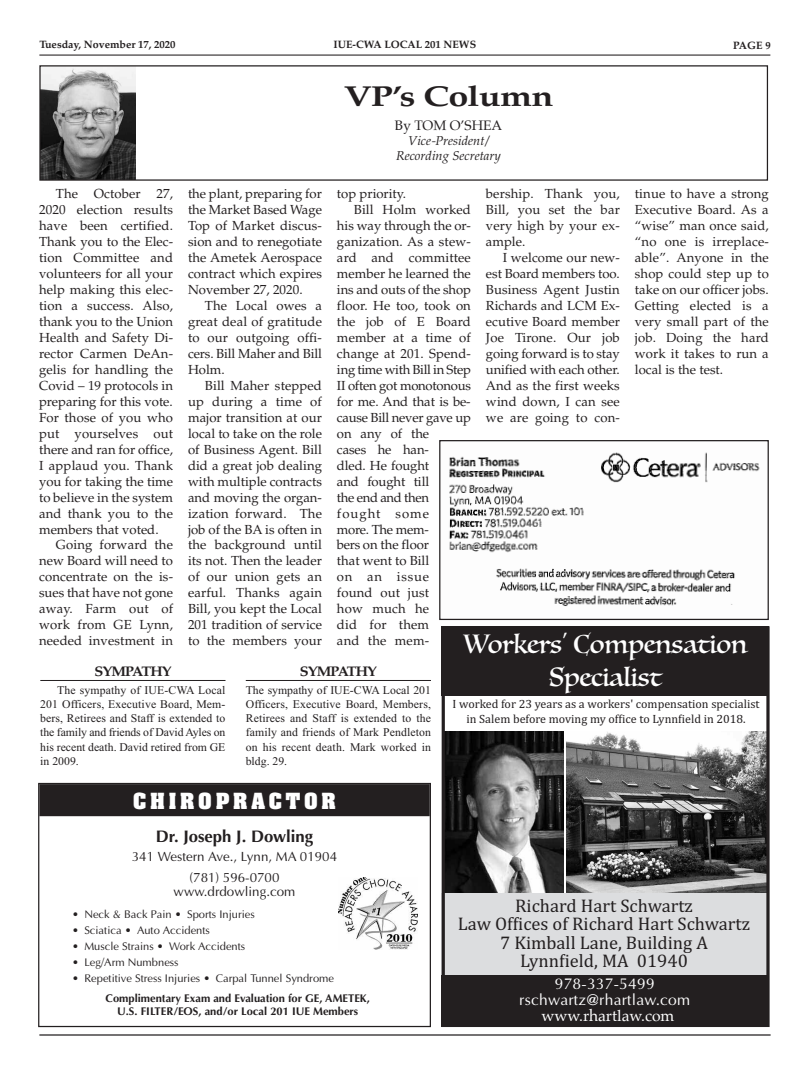
<style>
.page{position:relative;width:810px;height:1080px;background:#fff}
.page>*{position:absolute;margin:0;border:0;box-sizing:border-box;transform-origin:0 0}
.t1{font:700 28.75px "Palatino";letter-spacing:-.02em;color:#231f20;scale:1.25 1}
.t2{font:25.62px/32.8px "Luminari";color:#fff;text-align:center}
.t3{font:700 19px "Aachen";letter-spacing:.2em;color:#fff}
.t4{font:18.5px/18.5px "Cambria";color:#231f20;text-align:center}
.t5{font:700 16.75px "Optima";color:#231f20}
.t6{font:15.62px/16.2px "Optima";letter-spacing:.015em;color:#fff;text-align:center}
.t7{font:15.62px "Palatino";color:#fff}
.t8{font:700 13.88px "Palatino";letter-spacing:-.055em;color:#231f20;scale:1.05 1}
.t9{font:13.75px "Palatino";color:#231f20}
.t10{font:13.38px/20.9px "Optima";color:#231f20;text-align:center}
.t11{font:13.12px/16px "Palatino";letter-spacing:.005em;color:#231f20;text-align:justify}
.t12{font:13.12px "Palatino";letter-spacing:-.02em;color:#231f20}
.t13{font:13.12px "Palatino";letter-spacing:-.025em;color:#231f20}
.t14{font:13.12px "Palatino";letter-spacing:.075em;color:#231f20}
.t15{font:13.12px "Palatino";letter-spacing:.06em;color:#231f20}
.t16{font:italic 12.88px/15px "Palatino";color:#231f20;text-align:center}
.t17{font:12.12px/14.5px "Cambria";color:#231f20;text-align:center}
.t18{font:11.75px/14.1px "Times New Roman";color:#231f20;text-align:justify}
.t19{font:11.12px "Optima";color:#231f20}
.t20{font:700 11.12px/13.4px "Optima";color:#231f20;text-align:center}
.t21{font:700 10.75px "Palatino";color:#231f20}
</style>
<div class="page">
<hr style="left:39px;top:1034px;width:732px;height:2px;background:#231f20">
<hr style="left:39px;top:55px;width:731px;height:1px;background:#231f20">
<img style="left:41px;top:67px;width:94px;height:112px">
<div style="left:39px;top:65px;width:729px;height:116px;border:1px solid #231f20"></div>
<div style="left:38px;top:783px;width:393px;height:244px;border:1px solid #231f20"></div>
<div style="left:39px;top:784px;width:391px;height:32px;background:#231f20"></div>
<img style="left:338px;top:877px;width:80px;height:72px">
<img style="left:566px;top:732px;width:200px;height:161px">
<img style="left:446px;top:731px;width:117px;height:162px">
<div style="left:441px;top:893px;width:326px;height:82px;background:#dcdddf"></div>
<div style="left:442px;top:975px;width:326px;height:52px;background:#231f20"></div>
<div style="left:442px;top:626px;width:327px;height:70px;background:#231f20"></div>
<div style="left:442px;top:626px;width:328px;height:401px;border:3px solid #231f20"></div>
<img style="left:449px;top:452px;width:311px;height:155px">
<div style="left:439px;top:440px;width:330px;height:180px;border:1px solid #231f20"></div>
<hr style="left:246px;top:680px;width:185px;height:1px;background:#231f20">
<hr style="left:40px;top:680px;width:186px;height:1px;background:#231f20">
<p class="t21" style="left:39px;top:39px;width:138px">Tuesday, November 17, 2020</p>
<p class="t21" style="left:334px;top:39px;width:144px">IUE-CWA LOCAL 201 NEWS</p>
<p class="t21" style="left:733px;top:41px;width:39px">PAGE 9</p>
<h1 class="t1" style="left:344px;top:83px;width:169px">VP’s Column</h1>
<p class="t9" style="left:395px;top:119px;width:109px">By TOM O’SHEA</p>
<p class="t16" style="left:396px;top:134px;width:106px">Vice-President/<br>Recording Secretary</p>
<p class="t11" style="left:188px;top:188px;width:135px">the plant, preparing for the Market Based Wage Top of Market discus&shy;sion and to renegotiate the Ametek Aerospace contract which expires November 27, 2020.</p>
<p class="t11" style="left:188px;top:299px;width:135px;text-indent:17px">The Local owes a great deal of gratitude to our outgoing offi&shy;cers. Bill Maher and Bill Holm.</p>
<p class="t11" style="left:188px;top:379px;width:135px;text-indent:17px">Bill Maher stepped up during a time of major transition at our local to take on the role of Business Agent. Bill did a great job dealing with multiple contracts and moving the organ&shy;ization forward. The job of the BA is often in the background until its not. Then the leader of our union gets an earful. Thanks again Bill, you kept the Local 201 tradition of service to the members your</p>
<p class="t11" style="left:39px;top:188px;width:135px;text-indent:17px">The October 27, 2020 election results have been certified.<br>Thank you to the Elec&shy;tion Committee and volunteers for all your help making this elec&shy;tion a success. Also, thank you to the Union Health and Safety Di&shy;rector Carmen DeAn&shy;gelis for handling the Covid – 19 protocols in preparing for this vote.<br>For those of you who put yourselves out there and ran for office, I applaud you. Thank you for taking the time to believe in the system and thank you to the members that voted.</p>
<p class="t11" style="left:39px;top:539px;width:135px;text-indent:17px">Going forward the new Board will need to concentrate on the is&shy;sues that have not gone away. Farm out of work from GE Lynn, needed investment in</p>
<p class="t11" style="left:486px;top:188px;width:135px">bership. Thank you, Bill, you set the bar very high by your ex&shy;ample.</p>
<p class="t11" style="left:486px;top:251px;width:135px;text-indent:17px">I welcome our new&shy;est Board members too.<br>Business Agent Justin Richards and LCM Ex&shy;ecutive Board member Joe Tirone. Our job going forward is to stay unified with each other.<br>And as the first weeks wind down, I can see we are going to con-</p>
<p class="t11" style="left:635px;top:188px;width:135px">tinue to have a strong Executive Board. As a “wise” man once said, “no one is irreplace&shy;able”. Anyone in the shop could step up to take on our officer jobs.<br>Getting elected is a very small part of the job. Doing the hard work it takes to run a local is the test.</p>
<p class="t11" style="left:337px;top:188px;width:71px">top priority.</p>
<p class="t11" style="left:354px;top:203px;width:119px">Bill Holm worked</p>
<p class="t11" style="left:337px;top:219px;width:135px">his way through the or-</p>
<p class="t11" style="left:337px;top:235px;width:135px">ganization. As a stew-</p>
<p class="t11" style="left:337px;top:251px;width:135px">ard and committee</p>
<p class="t11" style="left:337px;top:267px;width:135px">member he learned the</p>
<p class="t11" style="left:337px;top:283px;width:135px">ins and outs of the shop</p>
<p class="t11" style="left:337px;top:299px;width:135px">floor. He too, took on</p>
<p class="t11" style="left:337px;top:315px;width:135px">the job of E Board</p>
<p class="t11" style="left:337px;top:331px;width:135px">member at a time of</p>
<p class="t11" style="left:337px;top:347px;width:135px">change at 201. Spend-</p>
<p class="t13" style="left:337px;top:364px;width:135px">ing time with Bill in Step</p>
<p class="t12" style="left:337px;top:380px;width:135px">II often got monotonous</p>
<p class="t11" style="left:337px;top:395px;width:135px">for me. And that is be-</p>
<p class="t12" style="left:337px;top:412px;width:135px">cause Bill never gave up</p>
<p class="t11" style="left:337px;top:427px;width:94px">on any of the</p>
<p class="t11" style="left:337px;top:443px;width:93px">cases he han-</p>
<p class="t11" style="left:337px;top:459px;width:94px">dled. He fought</p>
<p class="t11" style="left:337px;top:475px;width:94px">and fought till</p>
<p class="t13" style="left:337px;top:492px;width:94px">the end and then</p>
<p class="t14" style="left:337px;top:508px;width:94px">fought some</p>
<p class="t12" style="left:337px;top:524px;width:93px">more. The mem-</p>
<p class="t11" style="left:337px;top:539px;width:94px">bers on the floor</p>
<p class="t11" style="left:337px;top:554px;width:94px">that went to Bill</p>
<p class="t15" style="left:337px;top:572px;width:94px">on an issue</p>
<p class="t11" style="left:337px;top:586px;width:94px">found out just</p>
<p class="t11" style="left:337px;top:602px;width:94px">how much he</p>
<p class="t11" style="left:337px;top:618px;width:94px">did for them</p>
<p class="t11" style="left:337px;top:634px;width:94px">and the mem-</p>
<h2 class="t2" style="left:464px;top:628px;width:285px">Workers' Compensation<br>Specialist</h2>
<p class="t8" style="left:94px;top:664px;width:75px">SYMPATHY</p>
<p class="t18" style="left:40px;top:683px;width:187px;text-indent:17px">The sympathy of IUE-CWA Local 201 Officers, Executive Board, Mem&shy;bers, Retirees and Staff is extended to the family and friends of David Ayles on his recent death. David retired from GE in 2009.</p>
<p class="t8" style="left:300px;top:664px;width:75px">SYMPATHY</p>
<p class="t18" style="left:246px;top:683px;width:187px">The sympathy of IUE-CWA Local 201<br>Officers, Executive Board, Members, Retirees and Staff is extended to the family and friends of Mark Pendleton on his recent death. Mark worked in bldg. 29.</p>
<p class="t17" style="left:453px;top:697px;width:309px">I worked for 23 years as a workers' compensation specialist in Salem before moving my office to Lynnfield in 2018.</p>
<h3 class="t3" style="left:133px;top:791px;width:204px">CHIROPRACTOR</h3>
<p class="t5" style="left:156px;top:826px;width:159px">Dr. Joseph J. Dowling</p>
<p class="t10" style="left:132px;top:846px;width:207px">341 Western Ave., Lynn, MA 01904 (781) 596-0700</p>
<p class="t10" style="left:174px;top:881px;width:123px">www.drdowling.com</p>
<p class="t19" style="left:72px;top:908px;width:184px">• Neck &amp; Back Pain • Sports Injuries</p>
<p class="t19" style="left:72px;top:924px;width:139px">• Sciatica • Auto Accidents</p>
<p class="t19" style="left:72px;top:940px;width:175px">• Muscle Strains • Work Accidents</p>
<p class="t19" style="left:72px;top:956px;width:108px">• Leg/Arm Numbness</p>
<p class="t19" style="left:72px;top:972px;width:264px">• Repetitive Stress Injuries • Carpal Tunnel Syndrome</p>
<p class="t20" style="left:106px;top:992px;width:266px">Complimentary Exam and Evaluation for GE, AMETEK,<br>U.S. FILTER/EOS, and/or Local 201 IUE Members</p>
<h3 class="t4" style="left:458px;top:896px;width:294px">Richard Hart Schwartz<br>Law Offices of Richard Hart Schwartz<br>7 Kimball Lane, Building A<br>Lynnfield, MA 01940</h3>
<p class="t6" style="left:519px;top:975px;width:172px">978-337-5499 rschwartz@rhartlaw.com</p>
<p class="t7" style="left:542px;top:1008px;width:134px">www.rhartlaw.com</p>
</div>
